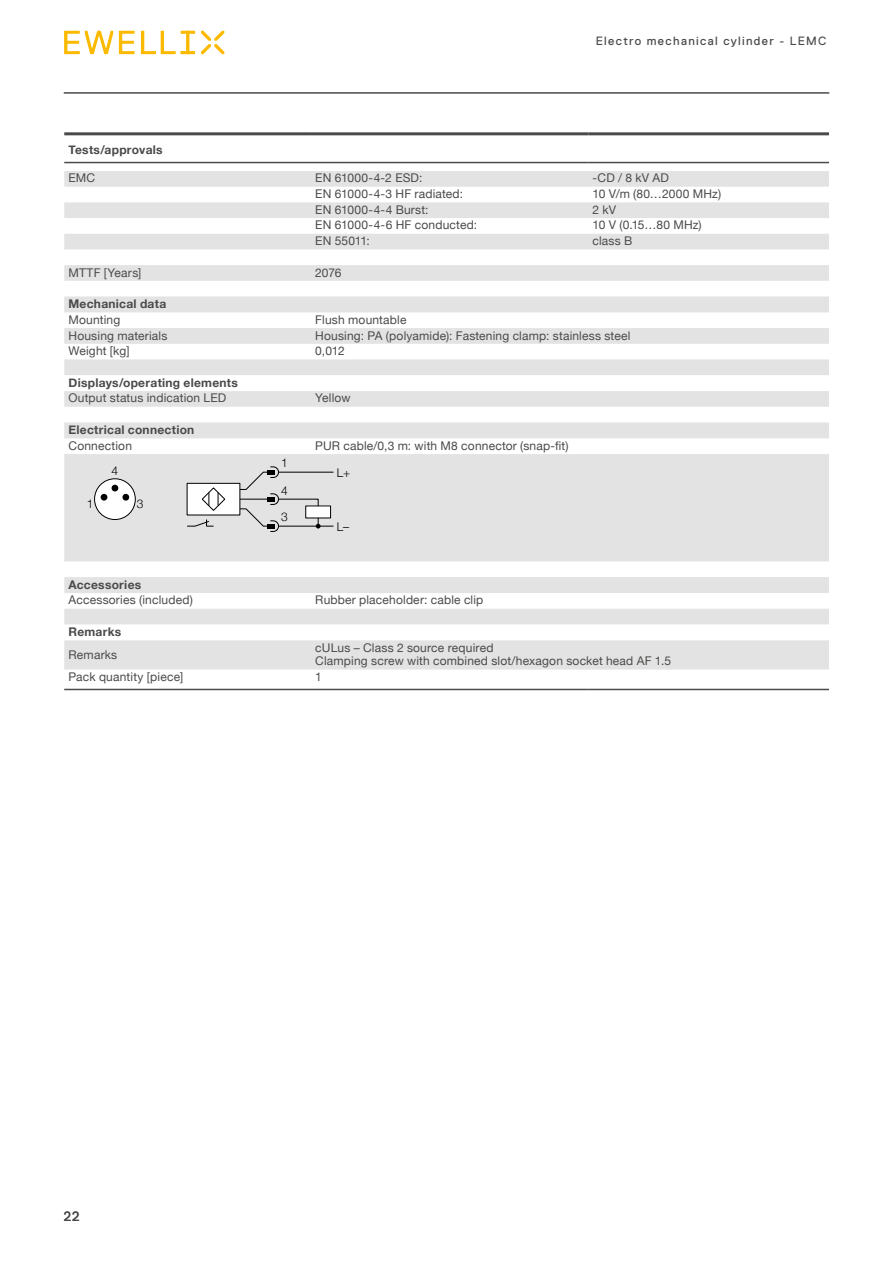
<style>
.page{position:relative;width:893px;height:1263px;background:#fff}
.page>*{position:absolute;margin:0;border:0;box-sizing:border-box;transform-origin:0 0}
.t1{font:13.5px "Replica Std";color:#4a4a49}
.t2{font:12px/13.5px "Helvetica Neue";letter-spacing:.015em;color:#4a4a49}
.t3{font:700 12px "Helvetica Neue";letter-spacing:.025em;color:#4a4a49}
.t4{font:12px "Replica Std";letter-spacing:.11em;color:#4a4a49}
.t5{font:300 12px "Helvetica Neue";color:#000}
</style>
<div class="page">
<svg style="left:64px;top:31px;width:131px;height:23px"></svg>
<svg style="left:201px;top:31px;width:23px;height:23px"></svg>
<hr style="left:64px;top:93px;width:765px;height:1px;background:#4a4a49">
<svg style="left:64px;top:171px;width:765px;height:498px;fill:#e3e3e3"></svg>
<hr style="left:64px;top:132px;width:247px;height:3px;background:#4a4a49">
<hr style="left:311px;top:132px;width:277px;height:3px;background:#4a4a49">
<hr style="left:588px;top:132px;width:241px;height:3px;background:#4a4a49">
<hr style="left:64px;top:162px;width:247px;height:1px;background:#4a4a49">
<hr style="left:311px;top:162px;width:277px;height:1px;background:#4a4a49">
<hr style="left:588px;top:162px;width:241px;height:1px;background:#4a4a49">
<hr style="left:64px;top:689px;width:247px;height:1px;background:#4a4a49">
<hr style="left:311px;top:689px;width:277px;height:1px;background:#4a4a49">
<hr style="left:588px;top:689px;width:241px;height:1px;background:#4a4a49">
<div style="left:187px;top:483px;width:53px;height:32px;background:#fff"></div>
<div style="left:187px;top:483px;width:53px;height:32px;border:1px solid #000"></div>
<div style="left:306px;top:506px;width:25px;height:12px;background:#fff"></div>
<div style="left:305px;top:506px;width:26px;height:12px;border:1px solid #000"></div>
<svg style="left:201px;top:487px;width:25px;height:24px"></svg>
<hr style="left:279px;top:472px;width:54px;height:1px;background:#000">
<hr style="left:279px;top:526px;width:54px;height:1px;background:#000">
<svg style="left:239px;top:466px;width:82px;height:66px;background:#cecece"></svg>
<div style="left:95px;top:479px;width:40px;height:40px;background:#fff;border-radius:50%"></div>
<div style="left:94px;top:478px;width:42px;height:42px;border:1px solid #000;border-radius:50%"></div>
<svg style="left:112px;top:485px;width:6px;height:6px"></svg>
<div style="left:100px;top:494px;width:8px;height:7px;background:#000;border-radius:50%"></div>
<div style="left:122px;top:494px;width:7px;height:7px;background:#000;border-radius:50%"></div>
<svg style="left:186px;top:519px;width:28px;height:8px"></svg>
<p class="t4" style="left:596px;top:34px;width:232px">Electro mechanical cylinder - LEMC</p>
<p class="t3" style="left:69px;top:140px;width:96px">Tests/approvals</p>
<p class="t2" style="left:69px;top:172px;width:28px">EMC</p>
<p class="t2" style="left:315px;top:172px;width:109px">EN 61000-4-2 ESD:</p>
<p class="t2" style="left:592px;top:172px;width:78px">-CD / 8 kV AD</p>
<p class="t2" style="left:315px;top:188px;width:149px">EN 61000-4-3 HF radiated:</p>
<p class="t2" style="left:592px;top:188px;width:130px">10 V/m (80…2000 MHz)</p>
<p class="t2" style="left:315px;top:203px;width:115px">EN 61000-4-4 Burst:</p>
<p class="t2" style="left:592px;top:203px;width:25px">2 kV</p>
<p class="t2" style="left:315px;top:219px;width:163px">EN 61000-4-6 HF conducted:</p>
<p class="t2" style="left:592px;top:219px;width:111px">10 V (0.15…80 MHz)</p>
<p class="t2" style="left:315px;top:235px;width:56px">EN 55011:</p>
<p class="t2" style="left:592px;top:235px;width:41px">class B</p>
<p class="t2" style="left:69px;top:266px;width:74px">MTTF [Years]</p>
<p class="t2" style="left:315px;top:266px;width:28px">2076</p>
<p class="t3" style="left:69px;top:294px;width:99px">Mechanical data</p>
<p class="t2" style="left:69px;top:313px;width:53px">Mounting</p>
<p class="t2" style="left:315px;top:313px;width:93px">Flush mountable</p>
<p class="t2" style="left:69px;top:329px;width:100px">Housing materials</p>
<p class="t2" style="left:315px;top:329px;width:317px">Housing: PA (polyamide): Fastening clamp: stainless steel</p>
<p class="t2" style="left:69px;top:345px;width:63px">Weight [kg]</p>
<p class="t2" style="left:315px;top:345px;width:31px">0,012</p>
<p class="t3" style="left:69px;top:373px;width:171px">Displays/operating elements</p>
<p class="t2" style="left:69px;top:392px;width:159px">Output status indication LED</p>
<p class="t2" style="left:315px;top:392px;width:37px">Yellow</p>
<p class="t3" style="left:69px;top:420px;width:127px">Electrical connection</p>
<p class="t2" style="left:69px;top:439px;width:65px">Connection</p>
<p class="t2" style="left:315px;top:439px;width:255px">PUR cable/0,3 m: with M8 connector (snap-fit)</p>
<p class="t5" style="left:87px;top:494px;width:8px">1</p>
<p class="t5" style="left:112px;top:461px;width:8px">4</p>
<p class="t5" style="left:137px;top:494px;width:8px">3</p>
<p class="t5" style="left:281px;top:453px;width:8px">1</p>
<p class="t5" style="left:281px;top:481px;width:8px">4</p>
<p class="t5" style="left:281px;top:507px;width:8px">3</p>
<p class="t5" style="left:337px;top:463px;width:15px">L+</p>
<p class="t5" style="left:337px;top:517px;width:14px">L–</p>
<p class="t3" style="left:69px;top:575px;width:74px">Accessories</p>
<p class="t2" style="left:69px;top:594px;width:126px">Accessories (included)</p>
<p class="t2" style="left:315px;top:594px;width:170px">Rubber placeholder: cable clip</p>
<p class="t3" style="left:69px;top:622px;width:54px">Remarks</p>
<p class="t2" style="left:69px;top:648px;width:50px">Remarks</p>
<p class="t2" style="left:315px;top:641px;width:357px">cULus – Class 2 source required<br>Clamping screw with combined slot/hexagon socket head AF 1.5</p>
<p class="t2" style="left:69px;top:671px;width:116px">Pack quantity [piece]</p>
<p class="t2" style="left:315px;top:671px;width:8px">1</p>
<p class="t1" style="left:64px;top:1209px;width:17px">22</p>
</div>
